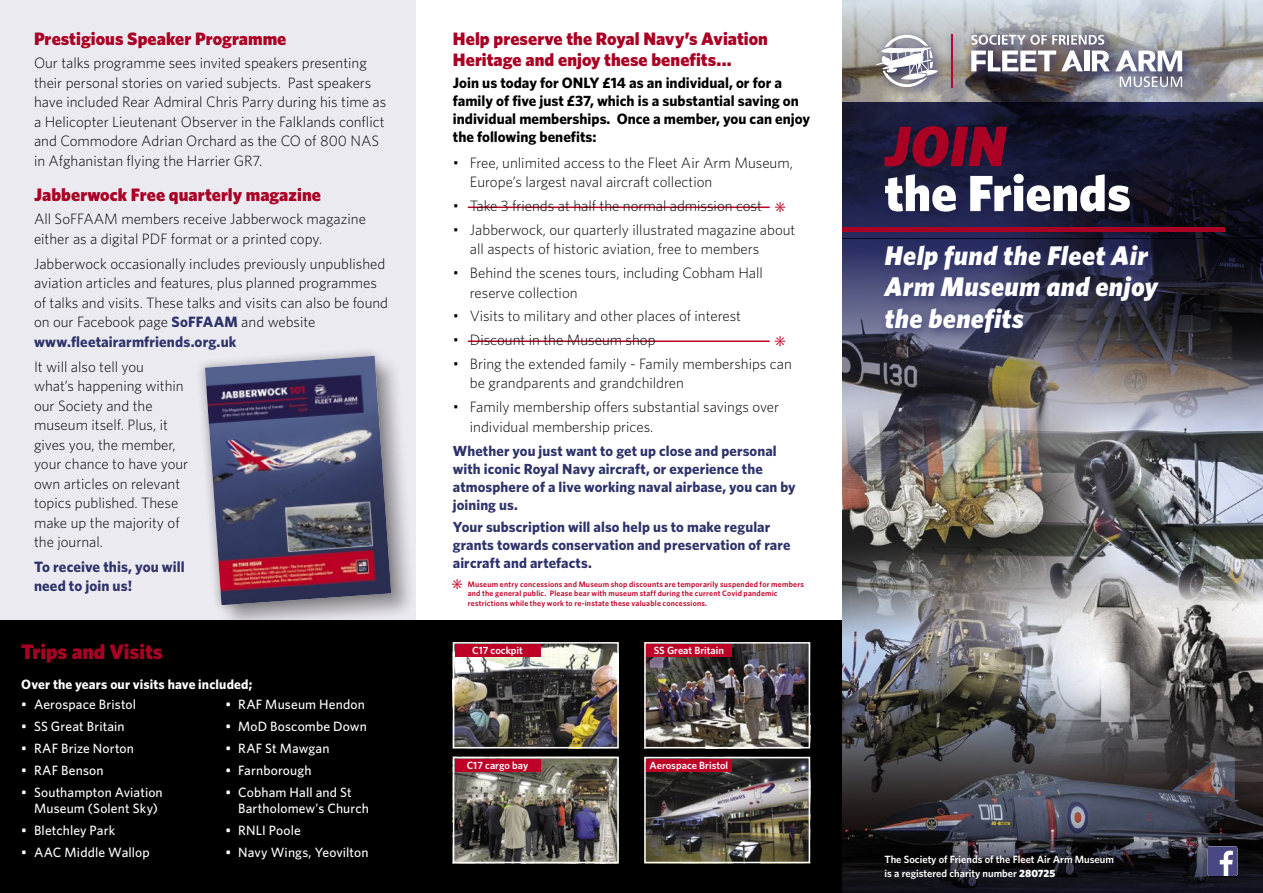
<style>
.page{position:relative;width:1263px;height:893px;background:#fff}
.page>*{position:absolute;margin:0;border:0;box-sizing:border-box;transform-origin:0 0}
.t1{font:italic 900 57px "Whitney HTF";color:#a90023}
.t2{font:900 51px "Whitney HTF";color:#fff}
.t3{font:italic 900 27px/31.5px "Whitney HTF";letter-spacing:.01em;color:#fff}
.t4{font:900 21px "Whitney HTF";color:#a90023}
.t5{font:900 18px/21px "Whitney HTF";letter-spacing:.005em;color:#a90023}
.t6{font:700 18px "Minion Pro";color:#be0027}
.t7{font:300 15px/19.5px "Whitney HTF";color:#000}
.t8{font:700 15px/18px "Whitney HTF";color:#000}
.t9{font:700 15px/19.5px "Whitney HTF";letter-spacing:.005em;color:#2d326a}
.t10{font:700 14.7px/18px "Whitney HTF";letter-spacing:.01em;color:#2d326a}
.t11{font:500 13.5px/16.5px "Whitney HTF";letter-spacing:.01em;color:#fff;text-align:center}
.t12{font:700 13.5px "Whitney HTF";letter-spacing:.01em;color:#fff}
.t13{font:600 10.5px/13.5px "Whitney HTF";color:#fff}
.t14{font:600 7.8px/9.3px "Whitney HTF";letter-spacing:.025em;color:#be0027}
.s1{font-weight:700;color:#2d326a}
.s2{font-weight:900}
</style>
<div class="page">
<img style="left:842px;top:0;width:421px;height:825px">
<svg style="left:842px;top:825px;width:421px;height:68px;background:#1f1f27"></svg>
<svg style="left:842px;top:102px;width:421px;height:136px;background:#151832"></svg>
<img style="left:842px;top:238px;width:421px;height:200px">
<div style="left:878px;top:240px;width:293px;height:106px;background:#2d326a;opacity:.75"></div>
<div style="left:842px;top:227px;width:383px;height:5px;background:#a90023"></div>
<div style="left:0;top:0;width:417px;height:893px;background:#eceaf1"></div>
<div style="left:202px;top:353px;width:216px;height:278px;background:#000;opacity:.35"></div>
<svg style="left:200px;top:351px;width:202px;height:265px"></svg>
<img style="left:205px;top:356px;width:186px;height:249px">
<div style="left:0;top:621px;width:842px;height:272px;background:#000"></div>
<img style="left:455px;top:644px;width:162px;height:102px">
<div style="left:453px;top:642px;width:166px;height:106px;border:1px solid #fff"></div>
<img style="left:646px;top:644px;width:162px;height:102px">
<div style="left:644px;top:642px;width:166px;height:106px;border:1px solid #fff"></div>
<img style="left:455px;top:759px;width:162px;height:102px">
<div style="left:453px;top:757px;width:166px;height:106px;border:1px solid #fff"></div>
<img style="left:646px;top:759px;width:162px;height:102px">
<div style="left:644px;top:757px;width:166px;height:106px;border:1px solid #fff"></div>
<svg style="left:1208px;top:846px;width:29px;height:30px"></svg>
<div style="left:455px;top:644px;width:85px;height:13px;background:#be0027"></div>
<div style="left:455px;top:759px;width:85px;height:13px;background:#be0027"></div>
<div style="left:646px;top:644px;width:85px;height:13px;background:#be0027"></div>
<div style="left:646px;top:759px;width:85px;height:13px;background:#be0027"></div>
<div style="left:872px;top:30px;width:325px;height:72px;background:#2d326a;opacity:.75"></div>
<div style="left:869px;top:26px;width:321px;height:69px;background:#2d326a;opacity:.4"></div>
<svg style="left:876px;top:35px;width:62px;height:52px"></svg>
<hr style="left:951px;top:34px;width:1px;height:53px;background:#b70039">
<svg style="left:971px;top:35px;width:211px;height:52px"></svg>
<hr style="left:468px;top:207px;width:302px;height:1px;background:#be0027">
<hr style="left:468px;top:340px;width:302px;height:2px;background:#be0027">
<p class="t5" style="left:34px;top:27px;width:254px">Prestigious Speaker Programme</p>
<p class="t7" style="left:34px;top:53px;width:354px">Our talks programme sees invited speakers presenting their personal stories on varied subjects. Past speakers have included Rear Admiral Chris Parry during his time as a Helicopter Lieutenant Observer in the Falklands conflict and Commodore Adrian Orchard as the CO of 800 NAS in Afghanistan flying the Harrier GR7.</p>
<p class="t5" style="left:34px;top:183px;width:288px">Jabberwock Free quarterly magazine</p>
<p class="t7" style="left:34px;top:209px;width:333px">All SoFFAAM members receive Jabberwock magazine either as a digital PDF format or a printed copy.</p>
<p class="t7" style="left:34px;top:254px;width:356px">Jabberwock occasionally includes previously unpublished aviation articles and features, plus planned programmes of talks and visits. These talks and visits can also be found on our Facebook page <span class="s1">SoFFAAM</span> and website <span class="s1">www.fleetairarmfriends.org.uk</span></p>
<p class="t7" style="left:34px;top:356px;width:156px">It will also tell you<br>what’s happening within our Society and the museum itself. Plus, it gives you, the member, your chance to have your own articles on relevant topics published. These make up the majority of the journal.</p>
<p class="t9" style="left:34px;top:556px;width:152px">To receive this, you will need to join us!</p>
<h3 class="t4" style="left:21px;top:639px;width:143px">Trips and Visits</h3>
<p class="t12" style="left:21px;top:676px;width:233px">Over the years our visits have included;</p>
<p class="t11" style="left:21px;top:696px;width:116px">• Aerospace Bristol</p>
<p class="t11" style="left:21px;top:718px;width:105px">• SS Great Britain</p>
<p class="t11" style="left:21px;top:740px;width:114px">• RAF Brize Norton</p>
<p class="t11" style="left:21px;top:762px;width:84px">• RAF Benson</p>
<p class="t11" style="left:21px;top:783px;width:143px">• Southampton Aviation<br>Museum (Solent Sky)</p>
<p class="t11" style="left:21px;top:822px;width:96px">• Bletchley Park</p>
<p class="t11" style="left:21px;top:843px;width:130px">• AAC Middle Wallop</p>
<p class="t11" style="left:225px;top:696px;width:141px">• RAF Museum Hendon</p>
<p class="t11" style="left:225px;top:718px;width:143px">• MoD Boscombe Down</p>
<p class="t11" style="left:225px;top:740px;width:106px">• RAF St Mawgan</p>
<p class="t11" style="left:225px;top:762px;width:88px">• Farnborough</p>
<p class="t11" style="left:238px;top:783px;width:132px;text-align:left;text-indent:-13px">• Cobham Hall and St<br>Bartholomew’s Church</p>
<p class="t11" style="left:225px;top:822px;width:77px">• RNLI Poole</p>
<p class="t11" style="left:225px;top:843px;width:145px">• Navy Wings, Yeovilton</p>
<p class="t5" style="left:453px;top:27px;width:317px">Help preserve the Royal Navy’s Aviation<br>Heritage and enjoy these benefits...</p>
<p class="t8" style="left:453px;top:73px;width:359px">Join us today for ONLY £14 as an individual, or for a family of five just £37, which is a substantial saving on individual memberships. Once a member, you can enjoy the following benefits:</p>
<p class="t7" style="left:470px;top:153px;width:325px;text-indent:-17px">• Free, unlimited access to the Fleet Air Arm Museum,<br>Europe’s largest naval aircraft collection</p>
<p class="t7" style="left:453px;top:196px;width:311px">• Take 3 friends at half the normal admission cost</p>
<p class="t7" style="left:470px;top:220px;width:327px;text-indent:-17px">• Jabberwock, our quarterly illustrated magazine about all aspects of historic aviation, free to members</p>
<p class="t7" style="left:470px;top:263px;width:295px;text-indent:-17px">• Behind the scenes tours, including Cobham Hall reserve collection</p>
<p class="t7" style="left:453px;top:306px;width:290px">• Visits to military and other places of interest</p>
<p class="t7" style="left:453px;top:330px;width:204px">• Discount in the Museum shop</p>
<p class="t7" style="left:470px;top:354px;width:323px;text-indent:-17px">• Bring the extended family - Family memberships can be grandparents and grandchildren</p>
<p class="t7" style="left:470px;top:397px;width:311px;text-indent:-17px">• Family membership offers substantial savings over individual membership prices.</p>
<p class="t10" style="left:453px;top:441px;width:344px">Whether you just want to get up close and personal with iconic Royal Navy aircraft, or experience the atmosphere of a live working naval airbase, you can by joining us.</p>
<p class="t10" style="left:453px;top:518px;width:339px">Your subscription will also help us to make regular grants towards conservation and preservation of rare aircraft and artefacts.</p>
<p class="t6" style="left:774px;top:193px;width:13px">✳</p>
<p class="t6" style="left:774px;top:327px;width:13px">✳</p>
<p class="t6" style="left:451px;top:571px;width:13px">✳</p>
<p class="t14" style="left:468px;top:579px;width:338px">Museum entry concessions and Museum shop discounts are temporarily suspended for members and the general public. Please bear with museum staff during the current Covid pandemic restrictions while they work to re-instate these valuable concessions.</p>
<p class="t13" style="left:472px;top:643px;width:52px">C17 cockpit</p>
<p class="t13" style="left:467px;top:758px;width:63px">C17 cargo bay</p>
<p class="t13" style="left:654px;top:643px;width:72px">SS Great Britain</p>
<p class="t13" style="left:649px;top:758px;width:80px">Aerospace Bristol</p>
<h1 class="t1" style="left:884px;top:112px;width:123px">JOIN</h1>
<h2 class="t2" style="left:884px;top:162px;width:248px">the Friends</h2>
<h3 class="t3" style="left:884px;top:239px;width:275px">Help fund the Fleet Air<br>Arm Museum and enjoy the benefits</h3>
<p class="t13" style="left:884px;top:853px;width:231px">The Society of Friends of the Fleet Air Arm Museum is a registered charity number <span class="s2">280725</span></p>
</div>
